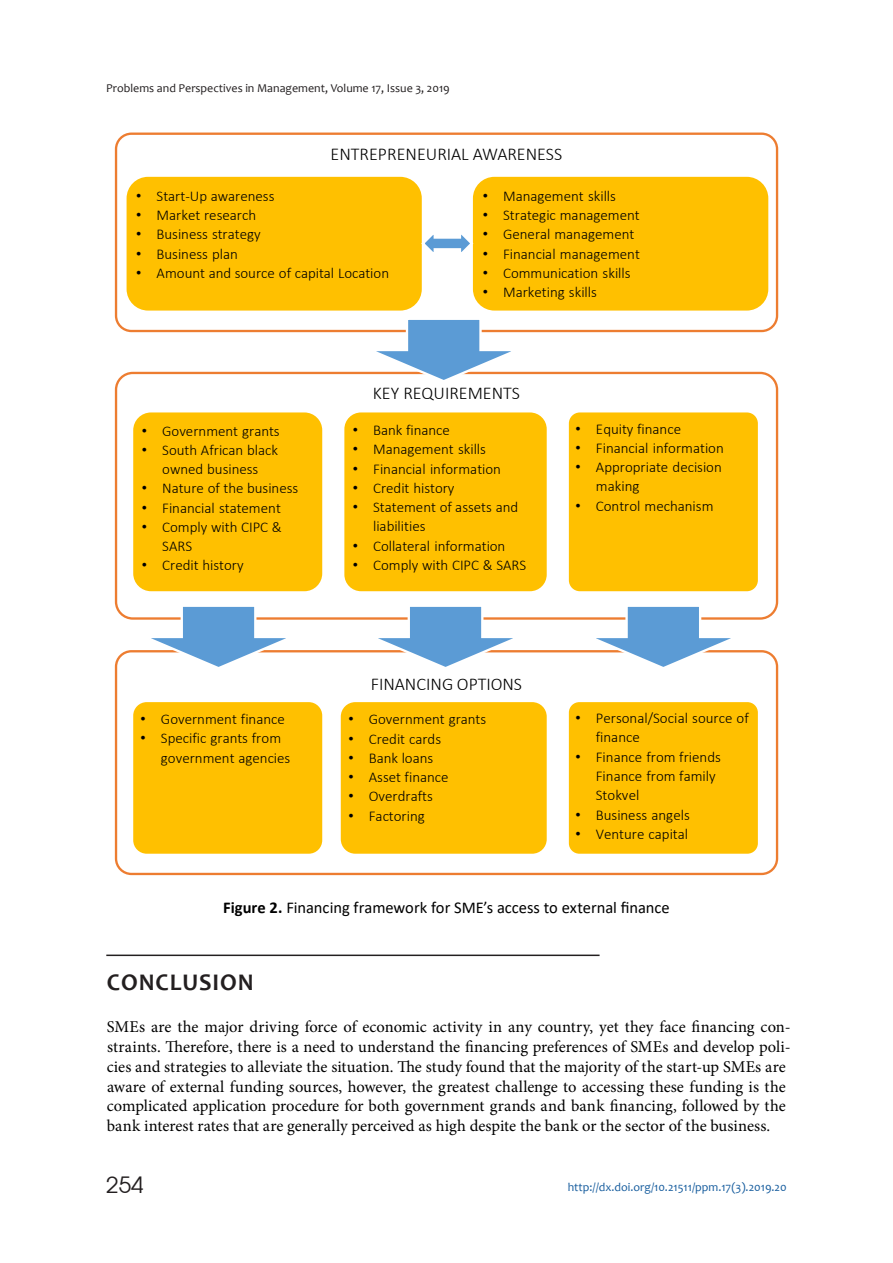
<style>
.page{position:relative;width:893px;height:1263px;background:#fff}
.page>*{position:absolute;margin:0;border:0;box-sizing:border-box;transform-origin:0 0}
.t1{font:700 24px "Candara";letter-spacing:.04em;color:#231f20}
.t2{font:22.5px "Avant Garde Gothic C";color:#231f20}
.t3{font:300 18px "Calibri";color:#000}
.t4{font:16.5px/19.8px "Minion Pro";letter-spacing:.005em;color:#000}
.t5{font:16.5px "Calibri";color:#000}
.t6{font:300 15px/19.2px "Calibri";color:#000}
.t7{font:12px "Candara";color:#231f20}
.t8{font:12px "Candara";color:#175d9e}
.s1{font-family:"Arial";font-weight:400}
.s2{font-weight:700}
</style>
<div class="page">
<hr style="left:106px;top:954px;width:494px;height:2px;background:#231f20">
<div style="left:115px;top:133px;width:663px;height:199px;border:2px solid #ed7d31;border-radius:15px"></div>
<div style="left:125px;top:176px;width:298px;height:136px;background:#ffc000;border-radius:23px"></div>
<div style="left:124px;top:174px;width:300px;height:139px;border:2px solid #fff;border-radius:23px"></div>
<div style="left:472px;top:176px;width:297px;height:136px;background:#ffc000;border-radius:23px"></div>
<div style="left:471px;top:174px;width:300px;height:139px;border:2px solid #fff;border-radius:23px"></div>
<div style="left:132px;top:411px;width:191px;height:181px;background:#ffc000;border-radius:19px"></div>
<div style="left:131px;top:410px;width:194px;height:184px;border:2px solid #fff;border-radius:19px"></div>
<div style="left:343px;top:411px;width:205px;height:181px;background:#ffc000;border-radius:18px"></div>
<div style="left:342px;top:410px;width:207px;height:184px;border:2px solid #fff;border-radius:18px"></div>
<div style="left:568px;top:411px;width:191px;height:181px;background:#ffc000;border-radius:12px"></div>
<div style="left:566px;top:410px;width:194px;height:184px;border:2px solid #fff;border-radius:12px"></div>
<div style="left:115px;top:650px;width:663px;height:225px;border:2px solid #ed7d31;border-radius:15px"></div>
<div style="left:132px;top:701px;width:191px;height:154px;background:#ffc000;border-radius:15px"></div>
<div style="left:131px;top:700px;width:194px;height:156px;border:2px solid #fff;border-radius:15px"></div>
<div style="left:340px;top:701px;width:208px;height:154px;background:#ffc000;border-radius:16px"></div>
<div style="left:338px;top:700px;width:211px;height:156px;border:2px solid #fff;border-radius:16px"></div>
<div style="left:568px;top:701px;width:191px;height:154px;background:#ffc000;border-radius:12px"></div>
<div style="left:566px;top:700px;width:194px;height:156px;border:2px solid #fff;border-radius:12px"></div>
<svg style="left:142px;top:606px;width:162px;height:61px"></svg>
<svg style="left:369px;top:606px;width:162px;height:61px"></svg>
<svg style="left:587px;top:606px;width:161px;height:61px"></svg>
<svg style="left:367px;top:320px;width:162px;height:60px"></svg>
<svg style="left:421px;top:226px;width:53px;height:35px"></svg>
<p class="t7" style="left:106px;top:83px;width:345px">Problems and Perspectives in Management, Volume 17, Issue 3, 2019</p>
<p class="t3" style="left:331px;top:147px;width:233px">ENTREPRENEURIAL AWARENESS</p>
<p class="t6" style="left:136px;top:187px;width:140px"><span class="s1">•</span> Start-Up awareness</p>
<p class="t6" style="left:136px;top:207px;width:121px"><span class="s1">•</span> Market research</p>
<p class="t6" style="left:136px;top:226px;width:126px"><span class="s1">•</span> Business strategy</p>
<p class="t6" style="left:136px;top:245px;width:103px"><span class="s1">•</span> Business plan</p>
<p class="t6" style="left:136px;top:264px;width:254px"><span class="s1">•</span> Amount and source of capital Location</p>
<p class="t6" style="left:483px;top:187px;width:135px"><span class="s1">•</span> Management skills</p>
<p class="t6" style="left:483px;top:207px;width:159px"><span class="s1">•</span> Strategic management</p>
<p class="t6" style="left:483px;top:226px;width:153px"><span class="s1">•</span> General management</p>
<p class="t6" style="left:483px;top:245px;width:159px"><span class="s1">•</span> Financial management</p>
<p class="t6" style="left:483px;top:264px;width:149px"><span class="s1">•</span> Communication skills</p>
<p class="t6" style="left:483px;top:284px;width:116px"><span class="s1">•</span> Marketing skills</p>
<p class="t6" style="left:142px;top:422px;width:139px"><span class="s1">•</span> Government grants</p>
<p class="t6" style="left:142px;top:441px;width:138px;text-align:center"><span class="s1">•</span> South African black owned business</p>
<p class="t6" style="left:142px;top:480px;width:158px"><span class="s1">•</span> Nature of the business</p>
<p class="t6" style="left:142px;top:499px;width:141px"><span class="s1">•</span> Financial statement</p>
<p class="t6" style="left:162px;top:518px;width:121px;text-indent:-20px"><span class="s1">•</span> Comply with CIPC &amp;<br>SARS</p>
<p class="t6" style="left:142px;top:557px;width:103px"><span class="s1">•</span> Credit history</p>
<p class="t6" style="left:141px;top:710px;width:146px"><span class="s1">•</span> Government finance</p>
<p class="t6" style="left:161px;top:730px;width:131px;text-indent:-20px"><span class="s1">•</span> Specific grants from government agencies</p>
<p class="t3" style="left:373px;top:387px;width:149px">KEY REQUIREMENTS</p>
<p class="t6" style="left:353px;top:422px;width:99px"><span class="s1">•</span> Bank finance</p>
<p class="t6" style="left:353px;top:441px;width:135px"><span class="s1">•</span> Management skills</p>
<p class="t6" style="left:353px;top:460px;width:150px"><span class="s1">•</span> Financial information</p>
<p class="t6" style="left:353px;top:479px;width:103px"><span class="s1">•</span> Credit history</p>
<p class="t6" style="left:373px;top:499px;width:147px;text-indent:-20px"><span class="s1">•</span> Statement of assets and liabilities</p>
<p class="t6" style="left:353px;top:537px;width:154px"><span class="s1">•</span> Collateral information</p>
<p class="t6" style="left:353px;top:556px;width:175px"><span class="s1">•</span> Comply with CIPC &amp; SARS</p>
<p class="t3" style="left:371px;top:677px;width:153px">FINANCING OPTIONS</p>
<p class="t6" style="left:348px;top:711px;width:139px"><span class="s1">•</span> Government grants</p>
<p class="t6" style="left:348px;top:730px;width:94px"><span class="s1">•</span> Credit cards</p>
<p class="t6" style="left:348px;top:749px;width:86px"><span class="s1">•</span> Bank loans</p>
<p class="t6" style="left:348px;top:768px;width:102px"><span class="s1">•</span> Asset finance</p>
<p class="t6" style="left:348px;top:788px;width:86px"><span class="s1">•</span> Overdrafts</p>
<p class="t6" style="left:348px;top:807px;width:78px"><span class="s1">•</span> Factoring</p>
<p class="t6" style="left:576px;top:420px;width:107px"><span class="s1">•</span> Equity finance</p>
<p class="t6" style="left:576px;top:439px;width:150px"><span class="s1">•</span> Financial information</p>
<p class="t6" style="left:596px;top:458px;width:127px;text-indent:-20px"><span class="s1">•</span> Appropriate decision making</p>
<p class="t6" style="left:576px;top:497px;width:139px"><span class="s1">•</span> Control mechanism</p>
<p class="t6" style="left:596px;top:709px;width:155px;text-indent:-20px"><span class="s1">•</span> Personal/Social source of finance</p>
<p class="t6" style="left:596px;top:748px;width:127px;text-indent:-20px"><span class="s1">•</span> Finance from friends<br>Finance from family<br>Stokvel</p>
<p class="t6" style="left:575px;top:806px;width:116px"><span class="s1">•</span> Business angels</p>
<p class="t6" style="left:575px;top:825px;width:114px"><span class="s1">•</span> Venture capital</p>
<p class="t5" style="left:223px;top:896px;width:448px"><span class="s2">Figure 2.</span> Financing framework for SME’s access to external finance</p>
<h1 class="t1" style="left:107px;top:973px;width:148px">CONCLUSION</h1>
<p class="t4" style="left:107px;top:1018px;width:685px">SMEs are the major driving force of economic activity in any country, yet they face financing con&shy;straints. Therefore, there is a need to understand the financing preferences of SMEs and develop poli&shy;cies and strategies to alleviate the situation. The study found that the majority of the start-up SMEs are aware of external funding sources, however, the greatest challenge to accessing these funding is the complicated application procedure for both government grands and bank financing, followed by the bank interest rates that are generally perceived as high despite the bank or the sector of the business.</p>
<h2 class="t2" style="left:106px;top:1172px;width:39px">254</h2>
<p class="t8" style="left:568px;top:1182px;width:221px">http://dx.doi.org/10.21511/ppm.17(3).2019.20</p>
</div>
